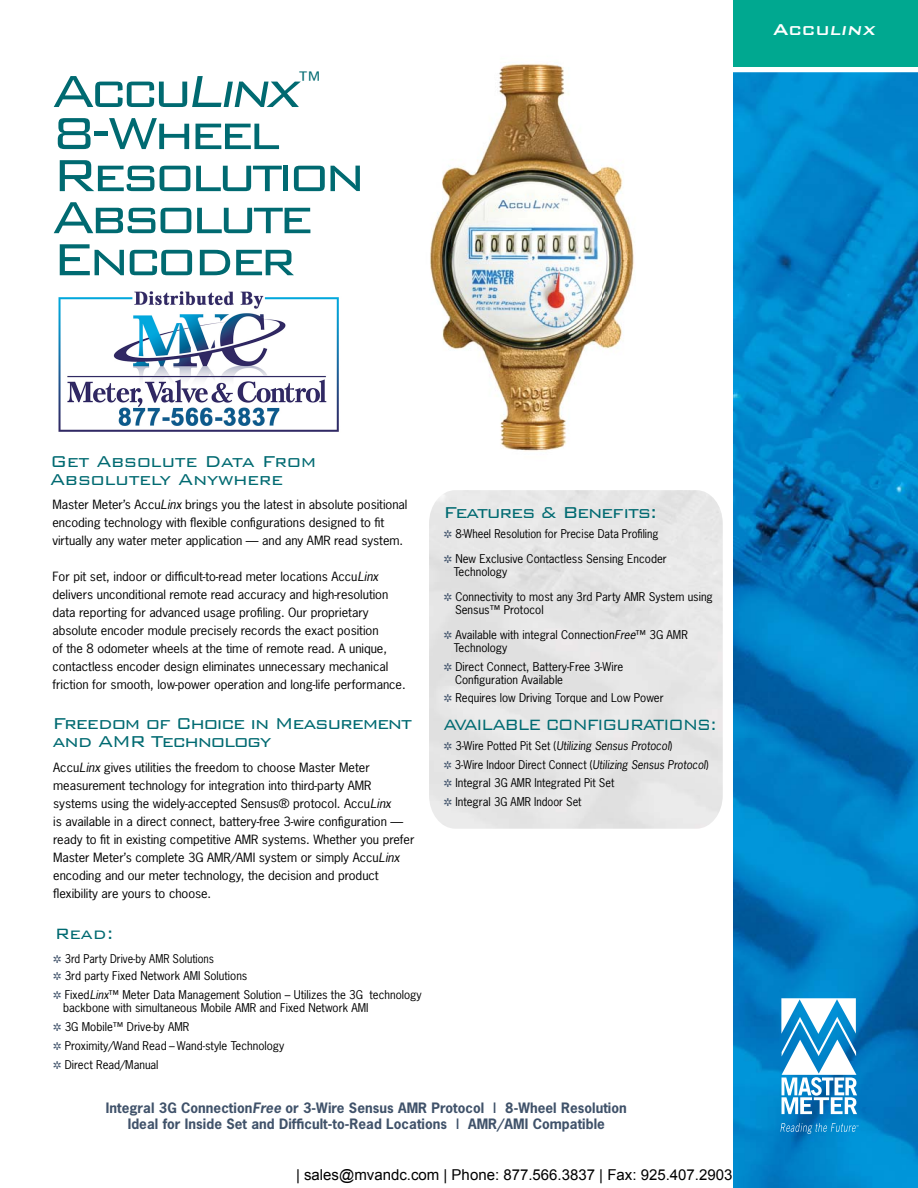
<style>
.page{position:relative;width:918px;height:1188px;background:#fff}
.page>*{position:absolute;margin:0;border:0;box-sizing:border-box;transform-origin:0 0}
.t1{font:300 60px/42px "Bank Gothic BT";letter-spacing:-.09em;color:#006a71}
.t2{font:300 21px/18px "Bank Gothic BT";letter-spacing:-.06em;color:#006a71}
.t3{font:300 21px/18px "Bank Gothic BT";letter-spacing:-.025em;color:#006a71}
.t4{font:500 21px "Bank Gothic BT";color:#fff}
.t5{font:300 19.95px "Bank Gothic BT";letter-spacing:-.08em;color:#006a71;scale:.94 1}
.t6{font:300 19.95px "Bank Gothic BT";letter-spacing:-.08em;color:#006a71}
.t7{font:15px "Arial";color:#000}
.t8{font:700 13.5px/16.2px "News Gothic";letter-spacing:.005em;color:#40526a;text-align:center}
.t9{font:12px/18px "News Gothic";letter-spacing:-.005em;color:#000;scale:1.06 1}
.t10{font:11.4px/12.8px "News Gothic";color:#000}
.t11{font:11.4px/18.8px "News Gothic";color:#000;scale:.96 1}
.t12{font:11.4px/16.6px "News Gothic";color:#000;scale:.95 1}
.s1{font-style:italic}
.s2{color:#40526a}
</style>
<div class="page">
<div style="left:734px;top:0;width:184px;height:67px;background:#00a890"></div>
<img style="left:734px;top:72px;width:184px;height:1116px">
<svg style="left:781px;top:998px;width:76px;height:116px"></svg>
<svg style="left:780px;top:1123px;width:79px;height:11px"></svg>
<img style="left:357px;top:64px;width:277px;height:387px">
<img style="left:357px;top:160px;width:9px;height:31px">
<img style="left:339px;top:165px;width:21px;height:26px">
<img style="left:58px;top:291px;width:281px;height:141px">
<h1 class="t1" style="left:52px;top:65px;width:316px">Accu<span class="s1">Linx</span><sup>™<br></sup>8-Wheel<br>Resolution<br>Absolute<br>Encoder</h1>
<h2 class="t4" style="left:773px;top:16px;width:105px">Accu<span class="s1">linx</span></h2>
<h2 class="t3" style="left:50px;top:451px;width:268px">Get Absolute Data From<br>Absolutely Anywhere</h2>
<p class="t9" style="left:52px;top:497px;width:336px">Master Meter’s Accu<span class="s1">Linx</span> brings you the latest in absolute positional encoding technology with flexible configurations designed to fit virtually any water meter application — and any AMR read system.</p>
<p class="t9" style="left:52px;top:569px;width:335px">For pit set, indoor or difficult-to-read meter locations Accu<span class="s1">Linx </span>delivers unconditional remote read accuracy and high-resolution data reporting for advanced usage profiling. Our proprietary absolute encoder module precisely records the exact position<br>of the 8 odometer wheels at the time of remote read. A unique, contactless encoder design eliminates unnecessary mechanical friction for smooth, low-power operation and long-life performance.</p>
<h2 class="t2" style="left:52px;top:713px;width:361px">Freedom of Choice in Measurement and AMR Technology</h2>
<p class="t9" style="left:53px;top:759px;width:342px">Accu<span class="s1">Linx</span> gives utilities the freedom to choose Master Meter measurement technology for integration into third-party AMR systems using the widely-accepted Sensus® protocol. Accu<span class="s1">Linx<br></span>is available in a direct connect, battery-free 3-wire configuration — ready to fit in existing competitive AMR systems. Whether you prefer Master Meter’s complete 3G AMR/AMI system or simply Accu<span class="s1">Linx </span>encoding and our meter technology, the decision and product flexibility are yours to choose.</p>
<h3 class="t6" style="left:55px;top:921px;width:61px">Read:</h3>
<p class="t12" style="left:53px;top:951px;width:206px"><span class="s2">✲</span> 3rd Party Drive-by AMR Solutions<br><span class="s2">✲</span> 3rd party Fixed Network AMI Solutions</p>
<p class="t10" style="left:63px;top:989px;width:360px;line-height:13.5px;text-indent:-10px"><span class="s2">✲</span> Fixed<span class="s1">Linx</span>™ Meter Data Management Solution – Utilizes the 3G technology backbone with simultaneous Mobile AMR and Fixed Network AMI</p>
<p class="t10" style="left:53px;top:1018px;width:233px;line-height:18.8px"><span class="s2">✲</span> 3G Mobile™ Drive-by AMR<br><span class="s2">✲</span> Proximity/Wand Read – Wand-style Technology <span class="s2">✲</span> Direct Read/Manual</p>
<h2 class="t2" style="left:444px;top:502px;width:216px">Features &amp; Benefits:</h2>
<p class="t11" style="left:444px;top:525px;width:225px"><span class="s2">✲</span> 8-Wheel Resolution for Precise Data Profiling</p>
<p class="t10" style="left:454px;top:553px;width:215px;text-indent:-10px"><span class="s2">✲</span> New Exclusive Contactless Sensing Encoder<br>Technology</p>
<p class="t10" style="left:455px;top:591px;width:259px;text-indent:-11px"><span class="s2">✲</span> Connectivity to most any 3rd Party AMR System using<br>Sensus™ Protocol</p>
<p class="t10" style="left:454px;top:629px;width:236px;text-indent:-10px"><span class="s2">✲</span> Available with integral Connection<span class="s1">Free</span>™ 3G AMR<br>Technology</p>
<p class="t10" style="left:455px;top:661px;width:170px;text-indent:-11px"><span class="s2">✲</span> Direct Connect, Battery-Free 3-Wire<br>Configuration Available</p>
<p class="t10" style="left:444px;top:693px;width:221px"><span class="s2">✲</span> Requires low Driving Torque and Low Power</p>
<h3 class="t5" style="left:444px;top:712px;width:292px">AVAILABLE CONFIGURATIONS:</h3>
<p class="t11" style="left:444px;top:737px;width:277px"><span class="s2">✲</span> 3-Wire Potted Pit Set (<span class="s1">Utilizing Sensus Protocol</span>)<br><span class="s2">✲</span> 3-Wire Indoor Direct Connect (<span class="s1">Utilizing Sensus Protocol</span>) <span class="s2">✲</span> Integral 3G AMR Integrated Pit Set<br><span class="s2">✲</span> Integral 3G AMR Indoor Set</p>
<p class="t8" style="left:106px;top:1101px;width:523px">Integral 3G ConnectionFree or 3-Wire Sensus AMR Protocol | 8-Wheel Resolution<br>Ideal for Inside Set and Difficult-to-Read Locations | AMR/AMI Compatible</p>
<p class="t7" style="left:296px;top:1164px;width:438px">| sales@mvandc.com | Phone: 877.566.3837 | Fax: 925.407.2903</p>
</div>
